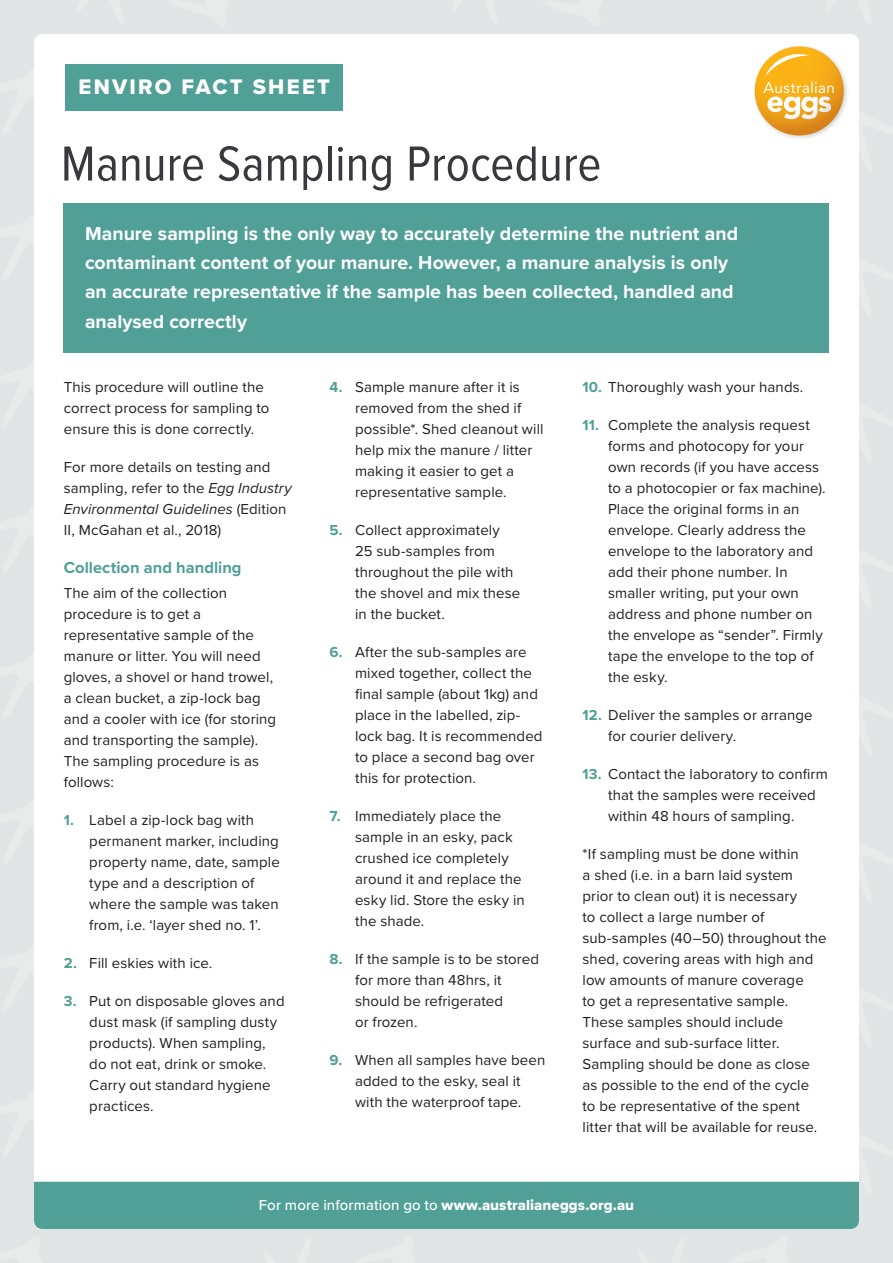
<style>
.page{position:relative;width:893px;height:1263px;background:#e2e5e5}
.page>*{position:absolute;margin:0;border:0;box-sizing:border-box;transform-origin:0 0}
.t1{font:51px "Proxima Nova Cond";color:#38393f}
.t2{font:21.9px "Proxima Nova Extrabld";letter-spacing:.1em;color:#fff}
.t3{font:700 19.5px/29.2px "Proxima Nova";color:#fff}
.t4{font:700 16.5px "Proxima Nova";color:#50a097}
.t5{font:15px/21px "Proxima Nova";letter-spacing:.005em;color:#231f20}
.t6{font:15px "Proxima Nova Extrabld";letter-spacing:.005em;color:#fff}
.s1{font-style:italic}
.s2{font-weight:700;color:#50a097}
.s3{font-family:"Proxima Nova";font-weight:500}
</style>
<div class="page">
<div style="left:34px;top:34px;width:825px;height:1195px;background:#fff;border-radius:9px"></div>
<div style="left:64px;top:203px;width:765px;height:150px;background:#50a097"></div>
<div style="left:65px;top:64px;width:278px;height:46px;background:#50a097"></div>
<div style="left:752px;top:44px;width:97px;height:97px;background:#231f20;opacity:.2"></div>
<svg style="left:755px;top:46px;width:89px;height:89px;background:#e5971d"></svg>
<svg style="left:763px;top:50px;width:71px;height:69px"></svg>
<div style="left:34px;top:1182px;width:825px;height:47px;background:#50a097"></div>
<h2 class="t2" style="left:78px;top:70px;width:253px">ENVIRO FACT SHEET</h2>
<h1 class="t1" style="left:61px;top:126px;width:542px">Manure Sampling Procedure</h1>
<p class="t3" style="left:85px;top:218px;width:654px">Manure sampling is the only way to accurately determine the nutrient and contaminant content of your manure. However, a manure analysis is only an accurate representative if the sample has been collected, handled and analysed correctly</p>
<p class="t5" style="left:64px;top:375px;width:207px">This procedure will outline the correct process for sampling to ensure this is done correctly.</p>
<p class="t5" style="left:64px;top:455px;width:229px">For more details on testing and sampling, refer to the <span class="s1">Egg Industry<br>Environmental Guidelines</span> (Edition<br>II, McGahan et al., 2018)</p>
<p class="t4" style="left:64px;top:555px;width:179px">Collection and handling</p>
<p class="t5" style="left:64px;top:582px;width:214px">The aim of the collection procedure is to get a representative sample of the manure or litter. You will need gloves, a shovel or hand trowel, a clean bucket, a zip-lock bag and a cooler with ice (for storing and transporting the sample).<br>The sampling procedure is as follows:</p>
<p class="t5" style="left:89px;top:809px;width:192px;text-indent:-26px"><span class="s2">1.</span> Label a zip-lock bag with permanent marker, including property name, date, sample type and a description of where the sample was taken from, i.e. ‘layer shed no. 1’.</p>
<p class="t5" style="left:64px;top:952px;width:150px"><span class="s2">2.</span> Fill eskies with ice.</p>
<p class="t5" style="left:89px;top:990px;width:197px;text-indent:-26px"><span class="s2">3.</span> Put on disposable gloves and dust mask (if sampling dusty products). When sampling, do not eat, drink or smoke.<br>Carry out standard hygiene practices.</p>
<p class="t5" style="left:355px;top:375px;width:190px;text-indent:-26px"><span class="s2">4.</span> Sample manure after it is removed from the shed if possible*. Shed cleanout will help mix the manure / litter making it easier to get a representative sample.</p>
<p class="t5" style="left:355px;top:518px;width:167px;text-indent:-26px"><span class="s2">5.</span> Collect approximately<br>25 sub-samples from throughout the pile with the shovel and mix these in the bucket.</p>
<p class="t5" style="left:355px;top:640px;width:189px;text-indent:-26px"><span class="s2">6.</span> After the sub-samples are mixed together, collect the final sample (about 1kg) and place in the labelled, zip&shy;lock bag. It is recommended to place a second bag over this for protection.</p>
<p class="t5" style="left:355px;top:804px;width:171px;text-indent:-26px"><span class="s2">7.</span> Immediately place the sample in an esky, pack crushed ice completely around it and replace the esky lid. Store the esky in the shade.</p>
<p class="t5" style="left:355px;top:947px;width:185px;text-indent:-26px"><span class="s2">8.</span> If the sample is to be stored for more than 48hrs, it should be refrigerated<br>or frozen.</p>
<p class="t5" style="left:330px;top:1048px;width:217px;text-align:center"><span class="s2">9.</span> When all samples have been added to the esky, seal it<br>with the waterproof tape.</p>
<p class="t5" style="left:583px;top:375px;width:222px"><span class="s2">10.</span> Thoroughly wash your hands.</p>
<p class="t5" style="left:608px;top:413px;width:219px;text-indent:-26px"><span class="s2">11.</span> Complete the analysis request forms and photocopy for your own records (if you have access to a photocopier or fax machine).<br>Place the original forms in an envelope. Clearly address the envelope to the laboratory and add their phone number. In smaller writing, put your own address and phone number on the envelope as “sender”. Firmly tape the envelope to the top of the esky.</p>
<p class="t5" style="left:608px;top:703px;width:206px;text-indent:-26px"><span class="s2">12.</span> Deliver the samples or arrange for courier delivery.</p>
<p class="t5" style="left:608px;top:762px;width:221px;text-indent:-26px"><span class="s2">13.</span> Contact the laboratory to confirm that the samples were received within 48 hours of sampling.</p>
<p class="t5" style="left:583px;top:842px;width:246px">*If sampling must be done within<br>a shed (i.e. in a barn laid system prior to clean out) it is necessary<br>to collect a large number of sub‑samples (40–50) throughout the shed, covering areas with high and low amounts of manure coverage<br>to get a representative sample.<br>These samples should include surface and sub-surface litter.<br>Sampling should be done as close as possible to the end of the cycle<br>to be representative of the spent litter that will be available for reuse.</p>
<p class="t6" style="left:259px;top:1194px;width:377px"><span class="s3">For more information go to</span> www.australianeggs.org.au</p>
</div>
